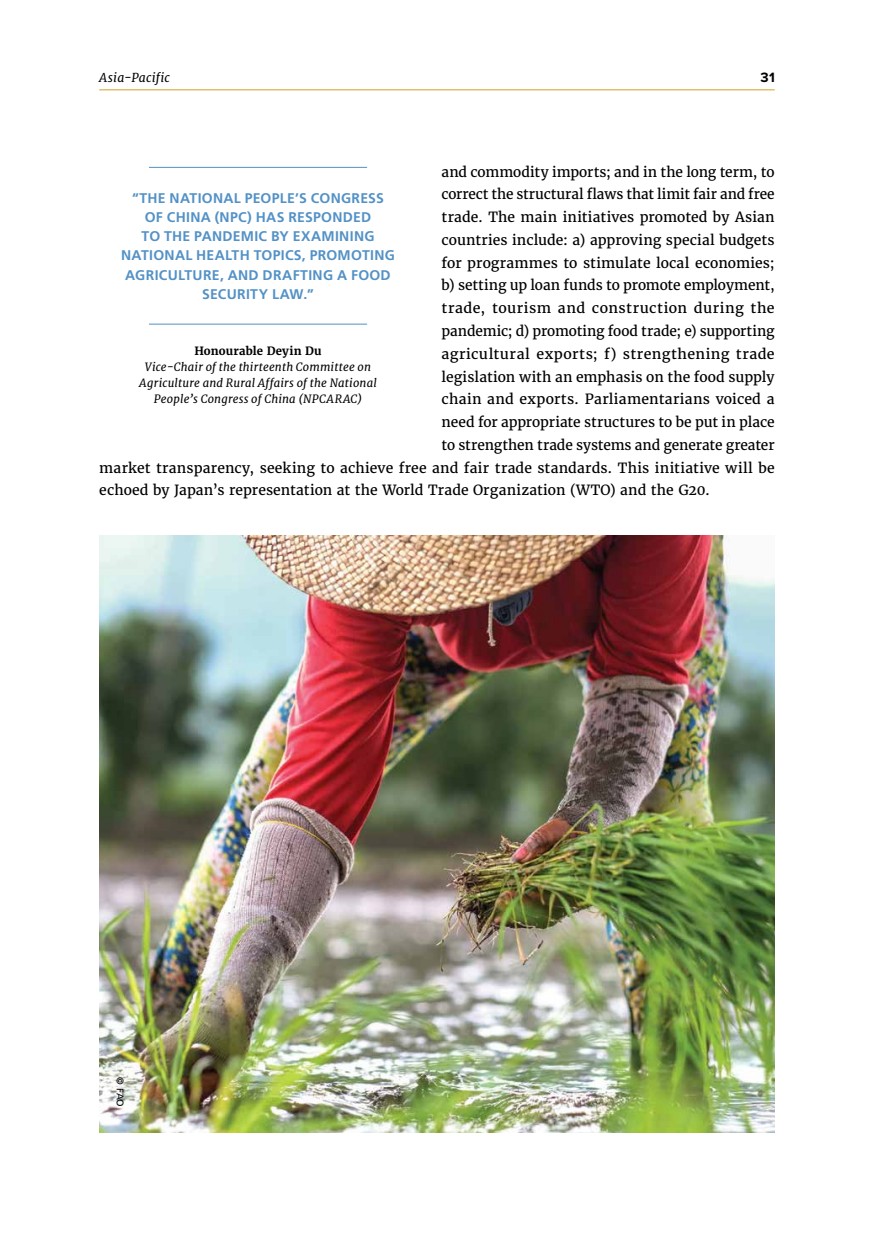
<style>
.page{position:relative;width:874px;height:1241px;background:#fff}
.page>*{position:absolute;margin:0;border:0;box-sizing:border-box;transform-origin:0 0}
.t1{font:14px "Merriweather";letter-spacing:.005em;color:#000}
.t2{font:700 14px/19.2px "Frutiger LT Std";letter-spacing:.02em;color:#5391c6;text-align:center}
.t3{font:14px "Merriweather";letter-spacing:.035em;color:#000}
.t4{font:14px "Merriweather";letter-spacing:-.015em;color:#000}
.t5{font:700 14px "Proxima Nova";color:#000}
.t6{font:italic 12.25px "Merriweather";letter-spacing:.015em;color:#000}
.t7{font:italic 11.38px/15.8px "Merriweather";letter-spacing:.015em;color:#000;text-align:center}
.t8{font:700 11.38px "Merriweather";letter-spacing:.015em;color:#000}
.t9{font:9.62px "Frutiger LT Std";color:#000}
</style>
<div class="page">
<hr style="left:99px;top:89px;width:675px;height:1px;background:#d19f2a">
<hr style="left:149px;top:167px;width:218px;height:1px;background:#5391c6">
<hr style="left:149px;top:323px;width:218px;height:1px;background:#5391c6">
<img style="left:99px;top:535px;width:675px;height:597px">
<p class="t6" style="left:99px;top:69px;width:72px">Asia-Pacific</p>
<p class="t5" style="left:760px;top:67px;width:16px">31</p>
<p class="t1" style="left:441px;top:163px;width:334px">and commodity imports; and in the long term, to</p>
<p class="t1" style="left:441px;top:186px;width:334px">correct the structural flaws that limit fair and free</p>
<p class="t1" style="left:441px;top:208px;width:334px">trade. The main initiatives promoted by Asian</p>
<p class="t1" style="left:441px;top:231px;width:334px">countries include: a) approving special budgets</p>
<p class="t1" style="left:441px;top:254px;width:334px">for programmes to stimulate local economies;</p>
<p class="t1" style="left:441px;top:277px;width:334px">b) setting up loan funds to promote employment,</p>
<p class="t3" style="left:441px;top:299px;width:334px">trade, tourism and construction during the</p>
<p class="t4" style="left:441px;top:322px;width:334px">pandemic; d) promoting food trade; e) supporting</p>
<p class="t3" style="left:441px;top:345px;width:334px">agricultural exports; f) strengthening trade</p>
<p class="t1" style="left:441px;top:368px;width:334px">legislation with an emphasis on the food supply</p>
<p class="t1" style="left:441px;top:390px;width:334px">chain and exports. Parliamentarians voiced a</p>
<p class="t1" style="left:441px;top:413px;width:334px">need for appropriate structures to be put in place</p>
<p class="t1" style="left:441px;top:436px;width:334px">to strengthen trade systems and generate greater</p>
<p class="t1" style="left:99px;top:459px;width:676px">market transparency, seeking to achieve free and fair trade standards. This initiative will be</p>
<p class="t1" style="left:99px;top:481px;width:611px">echoed by Japan’s representation at the World Trade Organization (WTO) and the G20.</p>
<p class="t2" style="left:121px;top:188px;width:275px">“THE NATIONAL PEOPLE’S CONGRESS<br>OF CHINA (NPC) HAS RESPONDED<br>TO THE PANDEMIC BY EXAMINING<br>NATIONAL HEALTH TOPICS, PROMOTING<br>AGRICULTURE, AND DRAFTING A FOOD<br>SECURITY LAW.”</p>
<p class="t8" style="left:194px;top:344px;width:129px">Honourable Deyin Du</p>
<p class="t7" style="left:139px;top:359px;width:239px">Vice-Chair of the thirteenth Committee on<br>Agriculture and Rural Affairs of the National<br>People’s Congress of China (NPCARAC)</p>
<p class="t9" style="left:126px;top:1076px;width:31px;rotate:90deg">© FAO</p>
</div>
